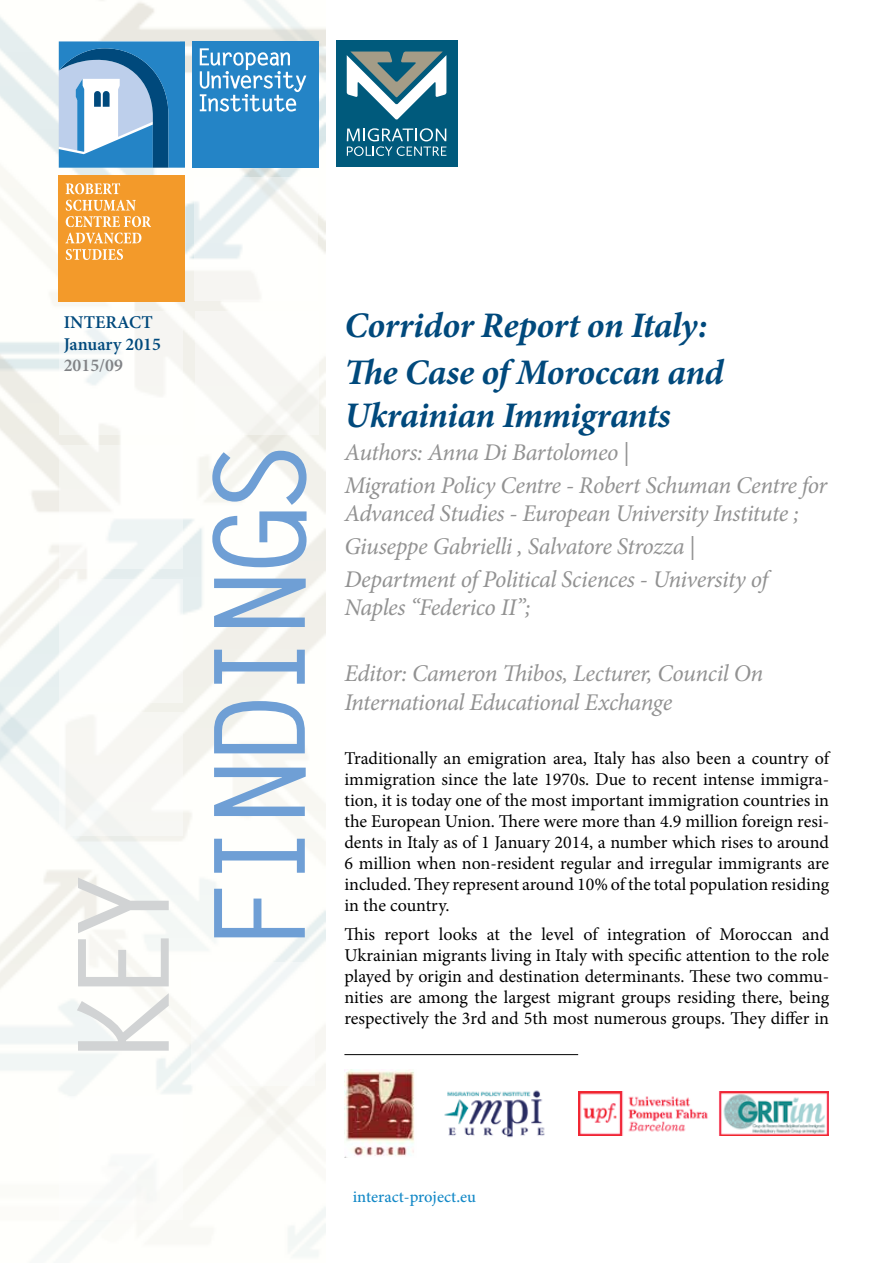
<style>
.page{position:relative;width:893px;height:1263px;background:#fff}
.page>*{position:absolute;margin:0;border:0;box-sizing:border-box;transform-origin:0 0}
.t1{font:700 126px "Letter Gothic Std";letter-spacing:-.1em;color:#6f9fd5}
.t2{font:700 126px "Letter Gothic Std";color:#d1d3d4}
.t3{font:italic 700 36px/47.4px "Minion Pro";letter-spacing:-.015em;color:#00497c}
.t4{font:italic 24px/32.7px "Minion Pro";letter-spacing:-.02em;color:#929292}
.t5{font:18px/21px "Minion Pro";color:#000;text-align:justify}
.t6{font:600 18px/21.6px "Minion Pro";color:#00497c}
.t7{font:600 18px "Minion Pro";color:#808285}
.t8{font:500 16.5px "Minion Pro";color:#1489c7}
</style>
<div class="page">
<img style="left:0;top:0;width:326px;height:1256px">
<div style="left:192px;top:41px;width:127px;height:127px;background:#2484c6"></div>
<svg style="left:200px;top:48px;width:106px;height:64px"></svg>
<svg style="left:59px;top:41px;width:126px;height:127px"></svg>
<div style="left:59px;top:175px;width:126px;height:126px;background:#f39a2a"></div>
<svg style="left:65px;top:233px;width:76px;height:27px"></svg>
<svg style="left:66px;top:200px;width:85px;height:27px"></svg>
<svg style="left:66px;top:183px;width:54px;height:11px"></svg>
<div style="left:60px;top:311px;width:123px;height:124px;background:#fff"></div>
<div style="left:195px;top:311px;width:123px;height:124px;background:#f8f7f4"></div>
<div style="left:60px;top:445px;width:123px;height:123px;background:linear-gradient(to right,#f9f8f5,#fafcfb)"></div>
<div style="left:60px;top:578px;width:123px;height:124px;background:linear-gradient(to right,#f5f9f8,#fdfdfb)"></div>
<div style="left:60px;top:712px;width:123px;height:124px;background:#f7f6f3"></div>
<div style="left:191px;top:962px;width:124px;height:124px;background:#fff"></div>
<div style="left:60px;top:1096px;width:123px;height:124px;background:#fff"></div>
<svg style="left:194px;top:177px;width:124px;height:124px"></svg>
<div style="left:336px;top:41px;width:121px;height:126px;background:#005a7c"></div>
<svg style="left:347px;top:128px;width:99px;height:28px"></svg>
<svg style="left:347px;top:52px;width:99px;height:68px"></svg>
<img style="left:445px;top:1090px;width:100px;height:48px">
<img style="left:344px;top:1069px;width:70px;height:88px">
<img style="left:578px;top:1092px;width:251px;height:43px">
<hr style="left:344px;top:1054px;width:234px;height:1px;background:#000">
<p class="t6" style="left:64px;top:311px;width:99px">INTERACT<br>January 2015</p>
<p class="t7" style="left:64px;top:353px;width:61px">2015/09</p>
<h1 class="t2" style="left:46px;top:1067px;width:203px;rotate:-90deg">KEY</h1>
<h1 class="t1" style="left:182px;top:956px;width:518px;rotate:-90deg">FINDINGS</h1>
<h2 class="t3" style="left:344px;top:301px;width:381px">Corridor Report on Italy:<br>The Case of Moroccan and</h2>
<h2 class="t3" style="left:344px;top:391px;width:328px">Ukrainian Immigrants</h2>
<h3 class="t4" style="left:344px;top:436px;width:484px">Authors: Anna Di Bartolomeo |<br>Migration Policy Centre - Robert Schuman Centre for</h3>
<h3 class="t4" style="left:344px;top:497px;width:456px">Advanced Studies - European University Institute ;<br>Giuseppe Gabrielli , Salvatore Strozza |<br>Department of Political Sciences - University of</h3>
<h3 class="t4" style="left:344px;top:591px;width:188px">Naples “Federico II”;</h3>
<h3 class="t4" style="left:344px;top:659px;width:420px;line-height:28.8px">Editor: Cameron Thibos, Lecturer, Council On<br>International Educational Exchange</h3>
<p class="t5" style="left:344px;top:747px;width:486px">Traditionally an emigration area, Italy has also been a country of immigration since the late 1970s. Due to recent intense immigra&shy;tion, it is today one of the most important immigration countries in the European Union. There were more than 4.9 million foreign resi&shy;dents in Italy as of 1 January 2014, a number which rises to around 6 million when non-resident regular and irregular immigrants are included. They represent around 10% of the total population residing in the country.</p>
<p class="t5" style="left:344px;top:924px;width:486px">This report looks at the level of integration of Moroccan and Ukrainian migrants living in Italy with specific attention to the role played by origin and destination determinants. These two commu&shy;nities are among the largest migrant groups residing there, being respectively the 3rd and 5th most numerous groups. They differ in</p>
<p class="t8" style="left:353px;top:1185px;width:125px">interact-project.eu</p>
</div>
